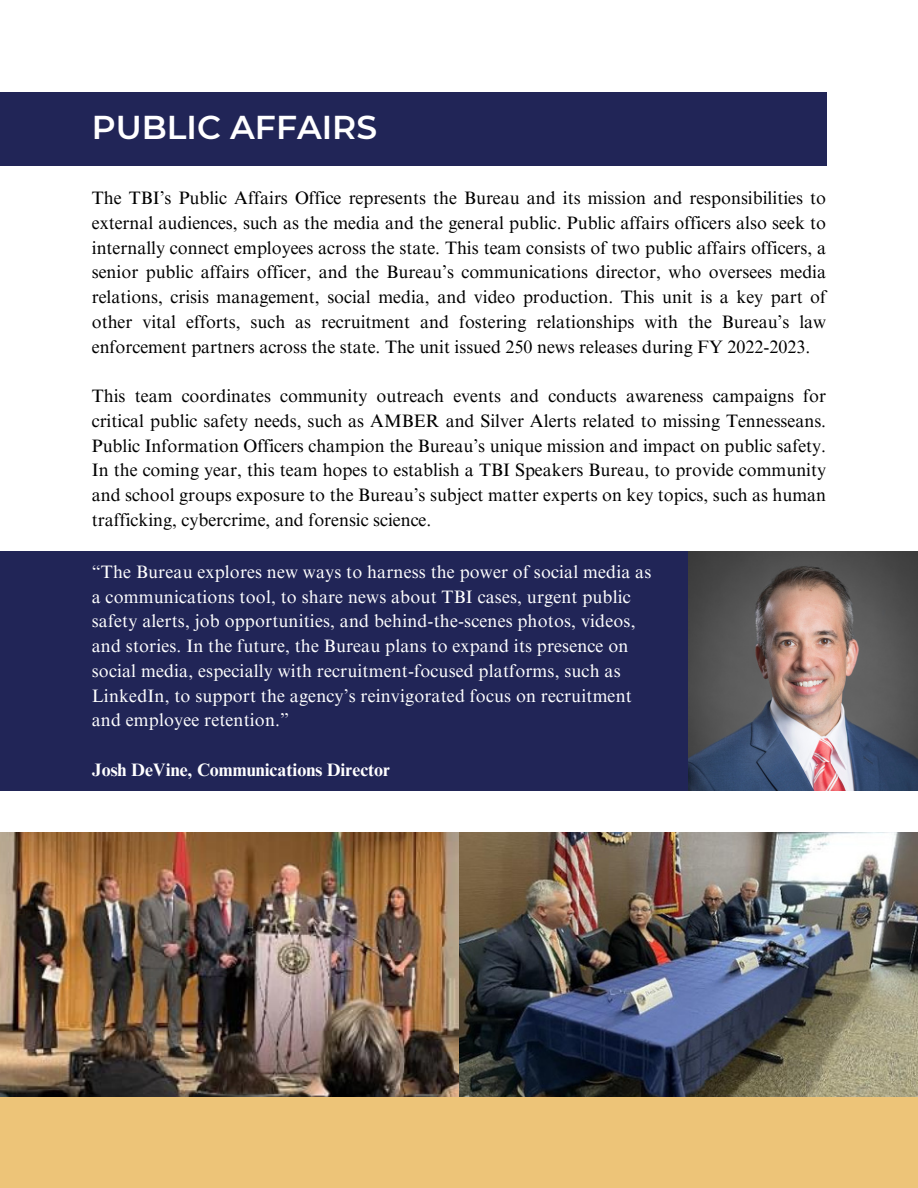
<style>
.page{position:relative;width:918px;height:1188px;background:#edc478}
.page>*{position:absolute;margin:0;border:0;box-sizing:border-box;transform-origin:0 0}
.t1{font:600 33px "Montserrat";color:#fff}
.t2{font:18px/24.8px "Times NRMT Pro";color:#000;text-align:justify}
.t3{font:18px/24.8px "Times NRMT Pro";letter-spacing:.01em;color:#fff}
.t4{font:700 18px "Times NRMT Pro";color:#fff}
</style>
<div class="page">
<div style="left:0;top:0;width:918px;height:1096px;background:#fff"></div>
<div style="left:0;top:92px;width:826px;height:73px;background:#212557"></div>
<img style="left:0;top:832px;width:918px;height:265px">
<div style="left:0;top:551px;width:688px;height:240px;background:#212557"></div>
<img style="left:688px;top:551px;width:230px;height:240px">
<p class="t1" style="left:92px;top:107px;width:287px">PUBLIC AFFAIRS</p>
<p class="t2" style="left:92px;top:188px;width:736px">The TBI’s Public Affairs Office represents the Bureau and its mission and responsibilities to external audiences, such as the media and the general public. Public affairs officers also seek to internally connect employees across the state. This team consists of two public affairs officers, a senior public affairs officer, and the Bureau’s communications director, who oversees media relations, crisis management, social media, and video production. This unit is a key part of other vital efforts, such as recruitment and fostering relationships with the Bureau’s law enforcement partners across the state. The unit issued 250 news releases during FY 2022-2023.</p>
<p class="t2" style="left:92px;top:386px;width:736px">This team coordinates community outreach events and conducts awareness campaigns for critical public safety needs, such as AMBER and Silver Alerts related to missing Tennesseans.<br>Public Information Officers champion the Bureau’s unique mission and impact on public safety.<br>In the coming year, this team hopes to establish a TBI Speakers Bureau, to provide community and school groups exposure to the Bureau’s subject matter experts on key topics, such as human trafficking, cybercrime, and forensic science.</p>
<p class="t3" style="left:92px;top:562px;width:561px">“The Bureau explores new ways to harness the power of social media as a communications tool, to share news about TBI cases, urgent public safety alerts, job opportunities, and behind-the-scenes photos, videos, and stories. In the future, the Bureau plans to expand its presence on social media, especially with recruitment-focused platforms, such as LinkedIn, to support the agency’s reinvigorated focus on recruitment and employee retention.”</p>
<p class="t4" style="left:92px;top:763px;width:300px">Josh DeVine, Communications Director</p>
</div>
